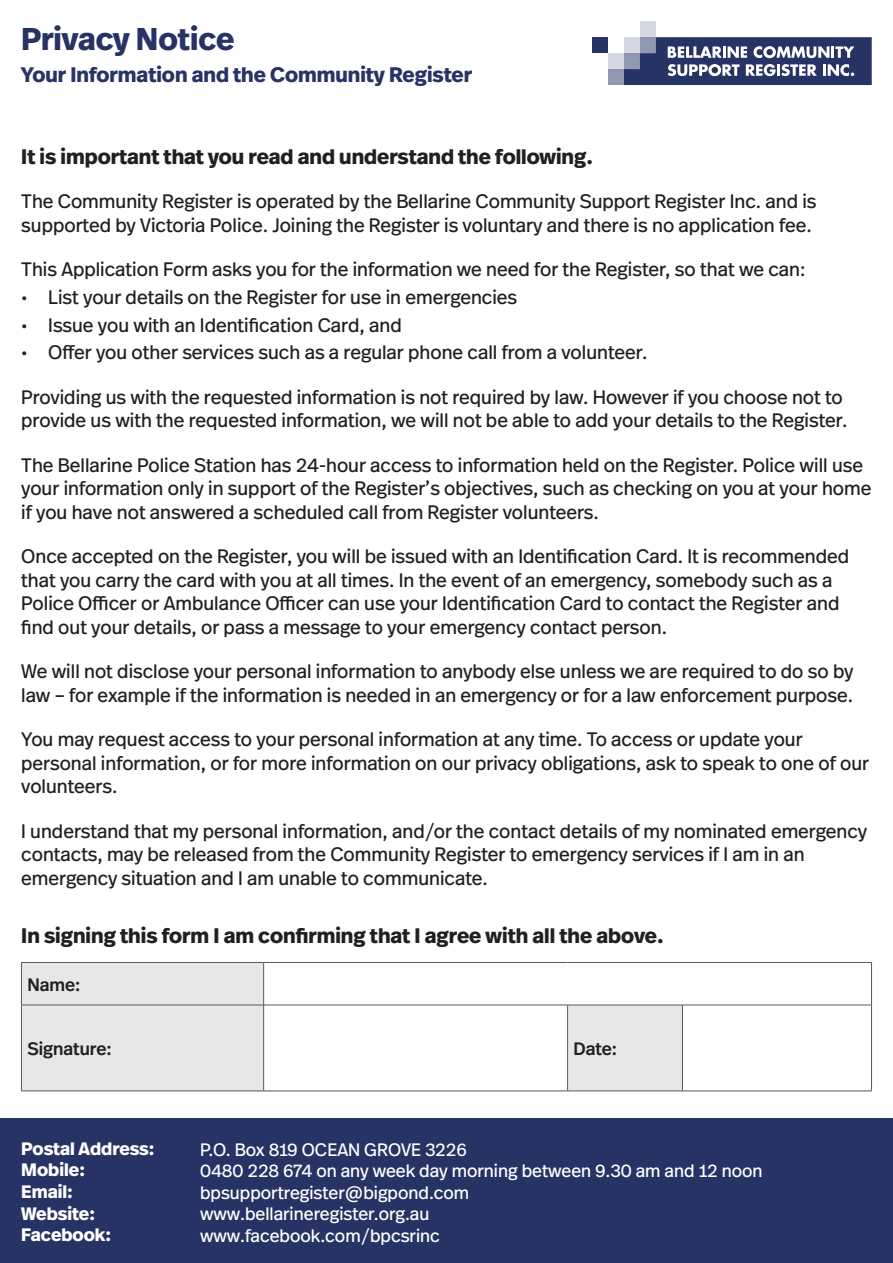
<style>
.page{position:relative;width:893px;height:1263px;background:#fff}
.page>*{position:absolute;margin:0;border:0;box-sizing:border-box;transform-origin:0 0}
.t1{font:700 31.5px "Real Head Pro";color:#263364}
.t2{font:700 21px "Real Head Pro";color:#231f20}
.t3{font:700 21px "Real Head Pro";color:#263364}
.t4{font:19.5px/23.4px "Real Head Pro";color:#231f20}
.t5{font:18px "Real Head Pro";color:#fff}
.t6{font:700 18px "Real Head Pro";color:#fff}
.t7{font:500 18px "Real Head Pro";color:#231f20}
</style>
<div class="page">
<div style="left:640px;top:21px;width:16px;height:16px;background:#d5d8e3"></div>
<div style="left:592px;top:37px;width:16px;height:16px;background:#263364"></div>
<div style="left:608px;top:69px;width:16px;height:16px;background:#9099b1"></div>
<div style="left:608px;top:53px;width:16px;height:16px;background:#d5d8e3"></div>
<svg style="left:624px;top:37px;width:248px;height:48px;background:#596389"></svg>
<div style="left:22px;top:963px;width:241px;height:128px;background:#e6e7e9"></div>
<svg style="left:264px;top:963px;width:607px;height:128px"></svg>
<hr style="left:21px;top:962px;width:243px;height:1px;background:#57585a">
<hr style="left:21px;top:963px;width:1px;height:42px;background:#57585a">
<hr style="left:264px;top:962px;width:304px;height:1px;background:#57585a">
<hr style="left:263px;top:963px;width:1px;height:42px;background:#57585a">
<hr style="left:568px;top:962px;width:114px;height:1px;background:#57585a">
<hr style="left:682px;top:962px;width:190px;height:1px;background:#57585a">
<hr style="left:871px;top:963px;width:1px;height:42px;background:#57585a">
<hr style="left:21px;top:1005px;width:243px;height:1px;background:#57585a">
<hr style="left:21px;top:1005px;width:1px;height:86px;background:#57585a">
<hr style="left:264px;top:1005px;width:304px;height:1px;background:#57585a">
<hr style="left:263px;top:1005px;width:1px;height:86px;background:#57585a">
<hr style="left:682px;top:1005px;width:190px;height:1px;background:#57585a">
<hr style="left:871px;top:1005px;width:1px;height:86px;background:#57585a">
<hr style="left:21px;top:1091px;width:243px;height:1px;background:#57585a">
<hr style="left:264px;top:1091px;width:304px;height:1px;background:#57585a">
<hr style="left:682px;top:1091px;width:190px;height:1px;background:#57585a">
<hr style="left:568px;top:1005px;width:114px;height:1px;background:#57585a">
<hr style="left:567px;top:1005px;width:1px;height:86px;background:#57585a">
<hr style="left:682px;top:1005px;width:1px;height:86px;background:#57585a">
<hr style="left:568px;top:1091px;width:114px;height:1px;background:#57585a">
<div style="left:0;top:1118px;width:893px;height:145px;background:#263364"></div>
<p class="t1" style="left:21px;top:15px;width:215px">Privacy Notice</p>
<p class="t3" style="left:21px;top:59px;width:452px">Your Information and the Community Register</p>
<p class="t2" style="left:21px;top:141px;width:573px">It is important that you read and understand the following.</p>
<p class="t4" style="left:21px;top:189px;width:797px">The Community Register is operated by the Bellarine Community Support Register Inc. and is supported by Victoria Police. Joining the Register is voluntary and there is no application fee.</p>
<p class="t4" style="left:21px;top:257px;width:786px">This Application Form asks you for the information we need for the Register, so that we can:</p>
<p class="t4" style="left:21px;top:285px;width:497px">• List your details on the Register for use in emergencies</p>
<p class="t4" style="left:21px;top:313px;width:382px">• Issue you with an Identification Card, and</p>
<p class="t4" style="left:21px;top:340px;width:628px">• Offer you other services such as a regular phone call from a volunteer.</p>
<p class="t4" style="left:21px;top:385px;width:828px">Providing us with the requested information is not required by law. However if you choose not to provide us with the requested information, we will not be able to add your details to the Register.</p>
<p class="t4" style="left:21px;top:453px;width:852px">The Bellarine Police Station has 24-hour access to information held on the Register. Police will use your information only in support of the Register’s objectives, such as checking on you at your home if you have not answered a scheduled call from Register volunteers.</p>
<p class="t4" style="left:21px;top:544px;width:829px">Once accepted on the Register, you will be issued with an Identification Card. It is recommended that you carry the card with you at all times. In the event of an emergency, somebody such as a Police Officer or Ambulance Officer can use your Identification Card to contact the Register and find out your details, or pass a message to your emergency contact person.</p>
<p class="t4" style="left:21px;top:659px;width:834px">We will not disclose your personal information to anybody else unless we are required to do so by law – for example if the information is needed in an emergency or for a law enforcement purpose.</p>
<p class="t4" style="left:21px;top:727px;width:849px">You may request access to your personal information at any time. To access or update your personal information, or for more information on our privacy obligations, ask to speak to one of our volunteers.</p>
<p class="t4" style="left:21px;top:819px;width:847px">I understand that my personal information, and/or the contact details of my nominated emergency contacts, may be released from the Community Register to emergency services if I am in an emergency situation and I am unable to communicate.</p>
<p class="t2" style="left:21px;top:920px;width:644px">In signing this form I am confirming that I agree with all the above.</p>
<p class="t7" style="left:27px;top:972px;width:55px">Name:</p>
<p class="t7" style="left:27px;top:1036px;width:86px">Signature:</p>
<p class="t7" style="left:574px;top:1036px;width:45px">Date:</p>
<p class="t6" style="left:21px;top:1135px;width:135px">Postal Address:</p>
<p class="t6" style="left:21px;top:1157px;width:65px">Mobile:</p>
<p class="t6" style="left:21px;top:1178px;width:53px">Email:</p>
<p class="t6" style="left:21px;top:1200px;width:75px">Website:</p>
<p class="t6" style="left:21px;top:1221px;width:91px">Facebook:</p>
<p class="t5" style="left:200px;top:1137px;width:268px">P.O. Box 819 OCEAN GROVE 3226</p>
<p class="t5" style="left:200px;top:1158px;width:564px">0480 228 674 on any week day morning between 9.30 am and 12 noon</p>
<p class="t5" style="left:200px;top:1180px;width:271px">bpsupportregister@bigpond.com</p>
<p class="t5" style="left:200px;top:1202px;width:231px">www.bellarineregister.org.au</p>
<p class="t5" style="left:200px;top:1223px;width:241px">www.facebook.com/bpcsrinc</p>
</div>
